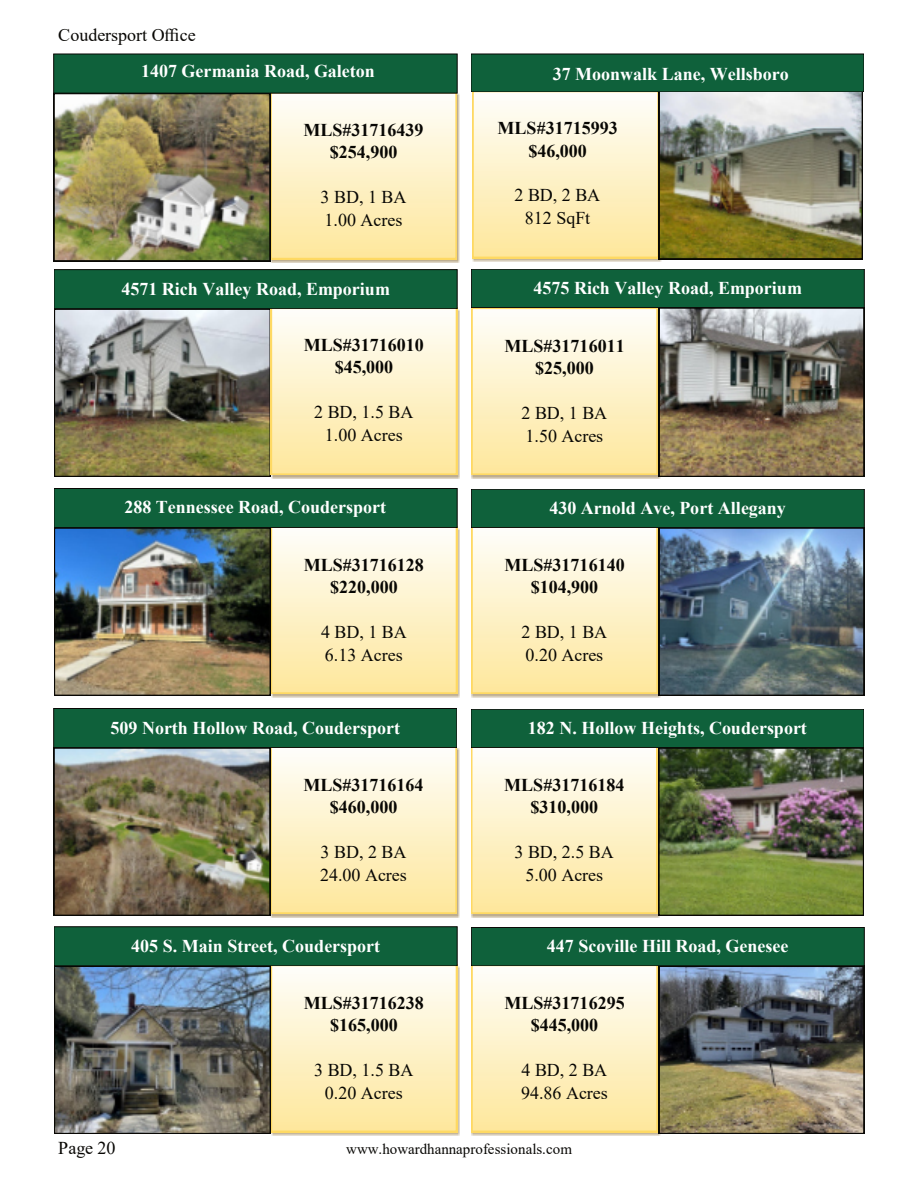
<style>
.page{position:relative;width:918px;height:1188px;background:#fff}
.page>*{position:absolute;margin:0;border:0;box-sizing:border-box;transform-origin:0 0}
.t1{font:700 18px "Times New Roman";color:#fff}
.t2{font:700 18px/22.4px "Times New Roman";color:#080704;text-align:center}
.t3{font:18px/22.6px "Times New Roman";color:#080704}
.t4{font:15px "Times New Roman";color:#080704}
</style>
<div class="page">
<img style="left:271px;top:94px;width:188px;height:169px">
<img style="left:54px;top:93px;width:403px;height:168px">
<div style="left:54px;top:54px;width:403px;height:39px;background:#0f613b;border:1px solid #080704"></div>
<img style="left:271px;top:310px;width:188px;height:169px">
<img style="left:271px;top:528px;width:188px;height:170px">
<svg style="left:54px;top:309px;width:403px;height:168px;background:#bfb89a"></svg>
<svg style="left:471px;top:308px;width:393px;height:169px;background:#beb397"></svg>
<div style="left:471px;top:269px;width:393px;height:39px;background:#0f613b;border:1px solid #080704"></div>
<div style="left:54px;top:270px;width:403px;height:39px;background:#0f613b;border:1px solid #080704"></div>
<img style="left:54px;top:528px;width:403px;height:168px">
<img style="left:471px;top:528px;width:393px;height:168px">
<div style="left:471px;top:489px;width:393px;height:39px;background:#0f613b;border:1px solid #080704"></div>
<div style="left:54px;top:489px;width:403px;height:39px;background:#0f613b;border:1px solid #080704"></div>
<img style="left:54px;top:748px;width:403px;height:168px">
<img style="left:271px;top:967px;width:188px;height:169px">
<img style="left:471px;top:748px;width:393px;height:168px">
<div style="left:471px;top:709px;width:393px;height:39px;background:#0f613b;border:1px solid #080704"></div>
<div style="left:54px;top:708px;width:403px;height:40px;background:#0f613b;border:1px solid #080704"></div>
<img style="left:54px;top:966px;width:403px;height:168px">
<img style="left:472px;top:92px;width:391px;height:167px">
<img style="left:471px;top:966px;width:393px;height:168px">
<div style="left:471px;top:927px;width:393px;height:39px;background:#0f613b;border:1px solid #080704"></div>
<div style="left:54px;top:927px;width:403px;height:39px;background:#0f613b;border:1px solid #080704"></div>
<div style="left:471px;top:54px;width:393px;height:38px;background:#0f613b;border:1px solid #080704"></div>
<p class="t3" style="left:58px;top:25px;width:139px">Coudersport Office</p>
<p class="t1" style="left:141px;top:65px;width:235px">1407 Germania Road, Galeton</p>
<p class="t1" style="left:553px;top:67px;width:238px">37 Moonwalk Lane, Wellsboro</p>
<p class="t2" style="left:304px;top:121px;width:122px">MLS#31716439 $254,900</p>
<p class="t3" style="left:321px;top:188px;width:87px">3 BD, 1 BA<br>1.00 Acres</p>
<p class="t2" style="left:498px;top:119px;width:122px">MLS#31715993 $46,000</p>
<p class="t3" style="left:515px;top:186px;width:87px;text-align:center">2 BD, 2 BA<br>812 SqFt</p>
<p class="t1" style="left:121px;top:283px;width:270px">4571 Rich Valley Road, Emporium</p>
<p class="t1" style="left:533px;top:282px;width:270px">4575 Rich Valley Road, Emporium</p>
<p class="t2" style="left:304px;top:335px;width:122px">MLS#31716010 $45,000</p>
<p class="t3" style="left:314px;top:402px;width:101px;text-align:center">2 BD, 1.5 BA<br>1.00 Acres</p>
<p class="t2" style="left:504px;top:336px;width:122px">MLS#31716011 $25,000</p>
<p class="t3" style="left:522px;top:403px;width:87px">2 BD, 1 BA<br>1.50 Acres</p>
<p class="t1" style="left:125px;top:501px;width:263px">288 Tennessee Road, Coudersport</p>
<p class="t1" style="left:549px;top:502px;width:238px">430 Arnold Ave, Port Allegany</p>
<p class="t2" style="left:304px;top:555px;width:122px">MLS#31716128 $220,000</p>
<p class="t3" style="left:321px;top:622px;width:87px">4 BD, 1 BA<br>6.13 Acres</p>
<p class="t2" style="left:504px;top:555px;width:122px">MLS#31716140 $104,900</p>
<p class="t3" style="left:522px;top:622px;width:87px">2 BD, 1 BA<br>0.20 Acres</p>
<p class="t1" style="left:111px;top:721px;width:291px">509 North Hollow Road, Coudersport</p>
<p class="t1" style="left:528px;top:722px;width:281px">182 N. Hollow Heights, Coudersport</p>
<p class="t2" style="left:304px;top:775px;width:122px">MLS#31716164 $460,000</p>
<p class="t3" style="left:320px;top:842px;width:88px">3 BD, 2 BA<br>24.00 Acres</p>
<p class="t2" style="left:504px;top:775px;width:122px">MLS#31716184 $310,000</p>
<p class="t3" style="left:515px;top:842px;width:101px;text-align:center">3 BD, 2.5 BA<br>5.00 Acres</p>
<p class="t1" style="left:131px;top:940px;width:251px">405 S. Main Street, Coudersport</p>
<p class="t1" style="left:547px;top:940px;width:243px">447 Scoville Hill Road, Genesee</p>
<p class="t2" style="left:304px;top:994px;width:122px">MLS#31716238 $165,000</p>
<p class="t3" style="left:314px;top:1061px;width:101px;text-align:center">3 BD, 1.5 BA<br>0.20 Acres</p>
<p class="t2" style="left:504px;top:994px;width:122px">MLS#31716295 $445,000</p>
<p class="t3" style="left:521px;top:1061px;width:88px">4 BD, 2 BA<br>94.86 Acres</p>
<p class="t3" style="left:58px;top:1138px;width:59px">Page 20</p>
<p class="t4" style="left:346px;top:1143px;width:227px">www.howardhannaprofessionals.com</p>
</div>
